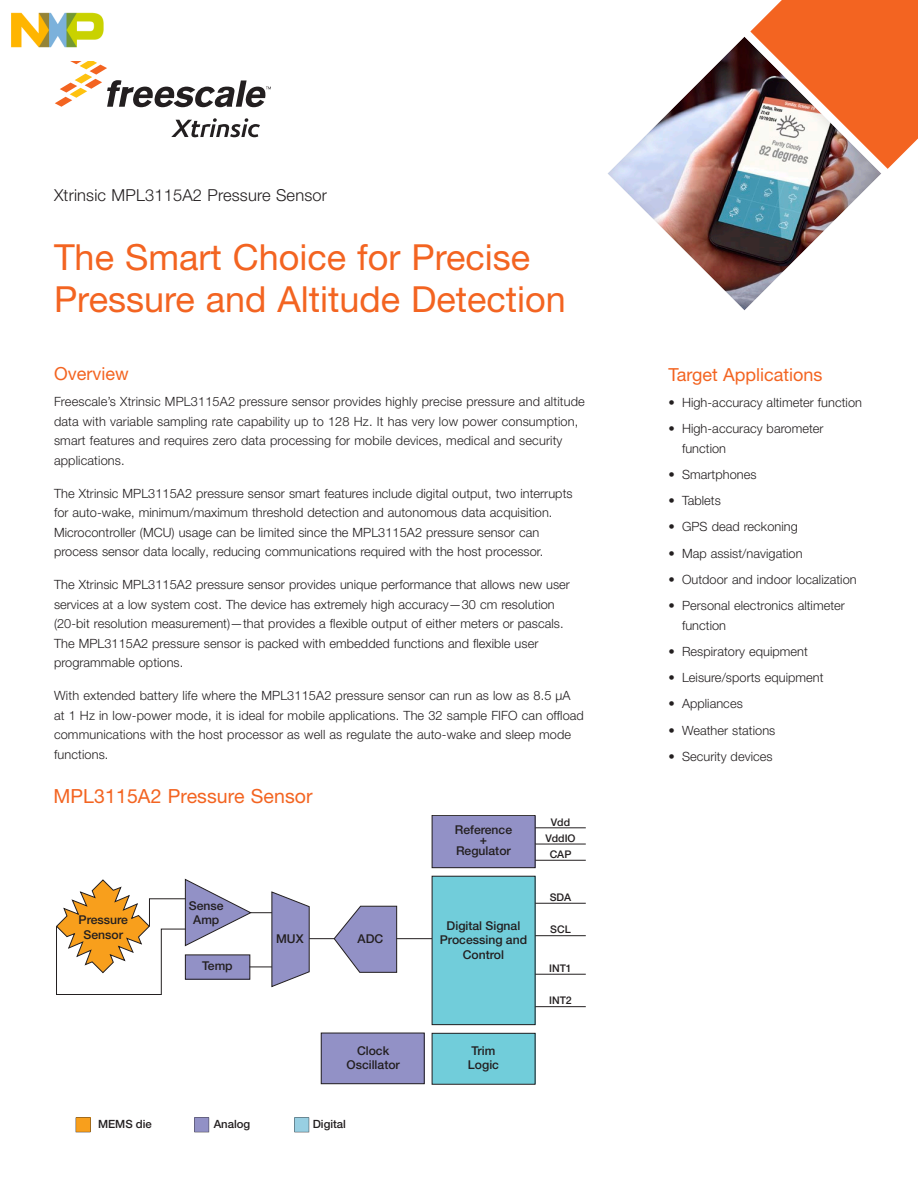
<style>
.page{position:relative;width:918px;height:1188px;background:#fff}
.page>*{position:absolute;margin:0;border:0;box-sizing:border-box;transform-origin:0 0}
._01_Headline{font:36px/42px "Helvetica Neue LT Pro";color:#f36421}
._12_Table_Diagram_He{font:19.5px "Helvetica Neue LT Pro";letter-spacing:.005em;color:#f36421}
._03_Body_Sub_01{font:18px "Helvetica Neue LT Pro";color:#f36421}
._10_Eyebrow{font:300 16.5px "Helvetica Neue LT Pro";letter-spacing:.01em;color:#231f20}
._00_BodyCopy{font:300 12.75px/19.5px "Helvetica Neue LT Pro";letter-spacing:.005em;color:#231f20}
._06_BodyBullets{font:300 12.75px/19.5px "Helvetica Neue LT Pro";letter-spacing:.005em;color:#231f20}
.t1{font:500 12.15px/14.5px "Helvetica Neue LT Pro";color:#231f20;text-align:center}
.t2{font:500 11.4px "Helvetica Neue LT Pro";color:#231f20}
.t3{font:500 10.5px/16.2px "Helvetica Neue LT Pro";color:#231f20;text-align:center}
</style>
<div class="page">
<svg style="left:171px;top:118px;width:89px;height:19px"></svg>
<svg style="left:55px;top:61px;width:216px;height:46px"></svg>
<svg style="left:750px;top:0;width:168px;height:169px;background:#f47236"></svg>
<img style="left:608px;top:34px;width:276px;height:277px">
<hr style="left:395px;top:938px;width:38px;height:1px;background:#231f20">
<div style="left:321px;top:1033px;width:103px;height:51px;background:#9291c6"></div>
<div style="left:321px;top:1033px;width:104px;height:51px;border:1px solid #231f20"></div>
<div style="left:432px;top:1033px;width:103px;height:51px;background:#71cdda"></div>
<div style="left:432px;top:1033px;width:104px;height:52px;border:1px solid #231f20"></div>
<div style="left:432px;top:816px;width:104px;height:52px;background:#9291c6"></div>
<div style="left:432px;top:876px;width:103px;height:149px;background:#71cdda"></div>
<div style="left:432px;top:876px;width:104px;height:149px;border:1px solid #231f20"></div>
<hr style="left:535px;top:827px;width:51px;height:1px;background:#231f20">
<hr style="left:535px;top:844px;width:51px;height:1px;background:#231f20">
<hr style="left:535px;top:860px;width:51px;height:1px;background:#231f20">
<hr style="left:535px;top:903px;width:51px;height:1px;background:#231f20">
<hr style="left:535px;top:935px;width:51px;height:1px;background:#231f20">
<hr style="left:535px;top:974px;width:51px;height:1px;background:#231f20">
<hr style="left:535px;top:1006px;width:51px;height:1px;background:#231f20">
<svg style="left:56px;top:878px;width:341px;height:117px"></svg>
<svg style="left:294px;top:1118px;width:15px;height:14px"></svg>
<svg style="left:194px;top:1118px;width:15px;height:14px"></svg>
<svg style="left:76px;top:1118px;width:14px;height:14px"></svg>
<img style="left:11px;top:12px;width:93px;height:36px">
<p class="_10_Eyebrow" style="left:54px;top:185px;width:275px">Xtrinsic MPL3115A2 Pressure Sensor</p>
<p class="_01_Headline" style="left:54px;top:235px;width:513px">The Smart Choice for Precise<br>Pressure and Altitude Detection</p>
<p class="_03_Body_Sub_01" style="left:54px;top:363px;width:76px">Overview</p>
<p class="_00_BodyCopy" style="left:54px;top:392px;width:532px">Freescale’s Xtrinsic MPL3115A2 pressure sensor provides highly precise pressure and altitude data with variable sampling rate capability up to 128 Hz. It has very low power consumption, smart features and requires zero data processing for mobile devices, medical and security applications.</p>
<p class="_00_BodyCopy" style="left:54px;top:483px;width:520px">The Xtrinsic MPL3115A2 pressure sensor smart features include digital output, two interrupts for auto-wake, minimum/maximum threshold detection and autonomous data acquisition.<br>Microcontroller (MCU) usage can be limited since the MPL3115A2 pressure sensor can process sensor data locally, reducing communications required with the host processor.</p>
<p class="_00_BodyCopy" style="left:54px;top:575px;width:518px">The Xtrinsic MPL3115A2 pressure sensor provides unique performance that allows new user services at a low system cost. The device has extremely high accuracy—30 cm resolution (20-bit resolution measurement)—that provides a flexible output of either meters or pascals.<br>The MPL3115A2 pressure sensor is packed with embedded functions and flexible user programmable options.</p>
<p class="_00_BodyCopy" style="left:54px;top:686px;width:531px">With extended battery life where the MPL3115A2 pressure sensor can run as low as 8.5 µA at 1 Hz in low-power mode, it is ideal for mobile applications. The 32 sample FIFO can offload communications with the host processor as well as regulate the auto-wake and sleep mode functions.</p>
<p class="_12_Table_Diagram_He" style="left:53px;top:784px;width:261px">MPL3115A2 Pressure Sensor</p>
<p class="t1" style="left:79px;top:912px;width:51px">Pressure<br>Sensor</p>
<p class="t1" style="left:189px;top:898px;width:36px">Sense<br>Amp</p>
<p class="t1" style="left:202px;top:958px;width:32px">Temp</p>
<p class="t1" style="left:276px;top:931px;width:29px">MUX</p>
<p class="t1" style="left:358px;top:931px;width:27px">ADC</p>
<p class="t1" style="left:346px;top:1043px;width:55px">Clock<br>Oscillator</p>
<p class="t2" style="left:98px;top:1117px;width:55px">MEMS die</p>
<p class="t2" style="left:214px;top:1117px;width:38px">Analog</p>
<p class="t2" style="left:313px;top:1117px;width:35px">Digital</p>
<p class="t1" style="left:455px;top:825px;width:59px;line-height:9.8px">Reference +</p>
<p class="t1" style="left:456px;top:844px;width:56px">Regulator</p>
<p class="t1" style="left:440px;top:918px;width:89px">Digital Signal<br>Processing and<br>Control</p>
<p class="t1" style="left:468px;top:1043px;width:33px;text-align:left">Trim<br>Logic</p>
<p class="t3" style="left:545px;top:814px;width:32px">Vdd<br>VddIO<br>CAP</p>
<p class="t3" style="left:550px;top:889px;width:23px">SDA</p>
<p class="t3" style="left:550px;top:921px;width:22px">SCL</p>
<p class="t3" style="left:549px;top:960px;width:24px">INT1</p>
<p class="t3" style="left:549px;top:992px;width:24px">INT2</p>
<p class="_03_Body_Sub_01" style="left:669px;top:363px;width:156px">Target Applications</p>
<p class="_06_BodyBullets" style="left:669px;top:392px;width:195px">• High-accuracy altimeter function</p>
<p class="_06_BodyBullets" style="left:682px;top:418px;width:143px;text-indent:-14px">• High-accuracy barometer function</p>
<p class="_06_BodyBullets" style="left:669px;top:464px;width:90px">• Smartphones</p>
<p class="_06_BodyBullets" style="left:669px;top:490px;width:54px">• Tablets</p>
<p class="_06_BodyBullets" style="left:669px;top:517px;width:131px">• GPS dead reckoning</p>
<p class="_06_BodyBullets" style="left:669px;top:543px;width:136px">• Map assist/navigation</p>
<p class="_06_BodyBullets" style="left:669px;top:569px;width:190px">• Outdoor and indoor localization</p>
<p class="_06_BodyBullets" style="left:682px;top:595px;width:164px;text-indent:-14px">• Personal electronics altimeter function</p>
<p class="_06_BodyBullets" style="left:669px;top:641px;width:141px">• Respiratory equipment</p>
<p class="_06_BodyBullets" style="left:669px;top:667px;width:157px">• Leisure/sports equipment</p>
<p class="_06_BodyBullets" style="left:669px;top:694px;width:76px">• Appliances</p>
<p class="_06_BodyBullets" style="left:669px;top:720px;width:108px">• Weather stations</p>
<p class="_06_BodyBullets" style="left:669px;top:746px;width:106px">• Security devices</p>
</div>
